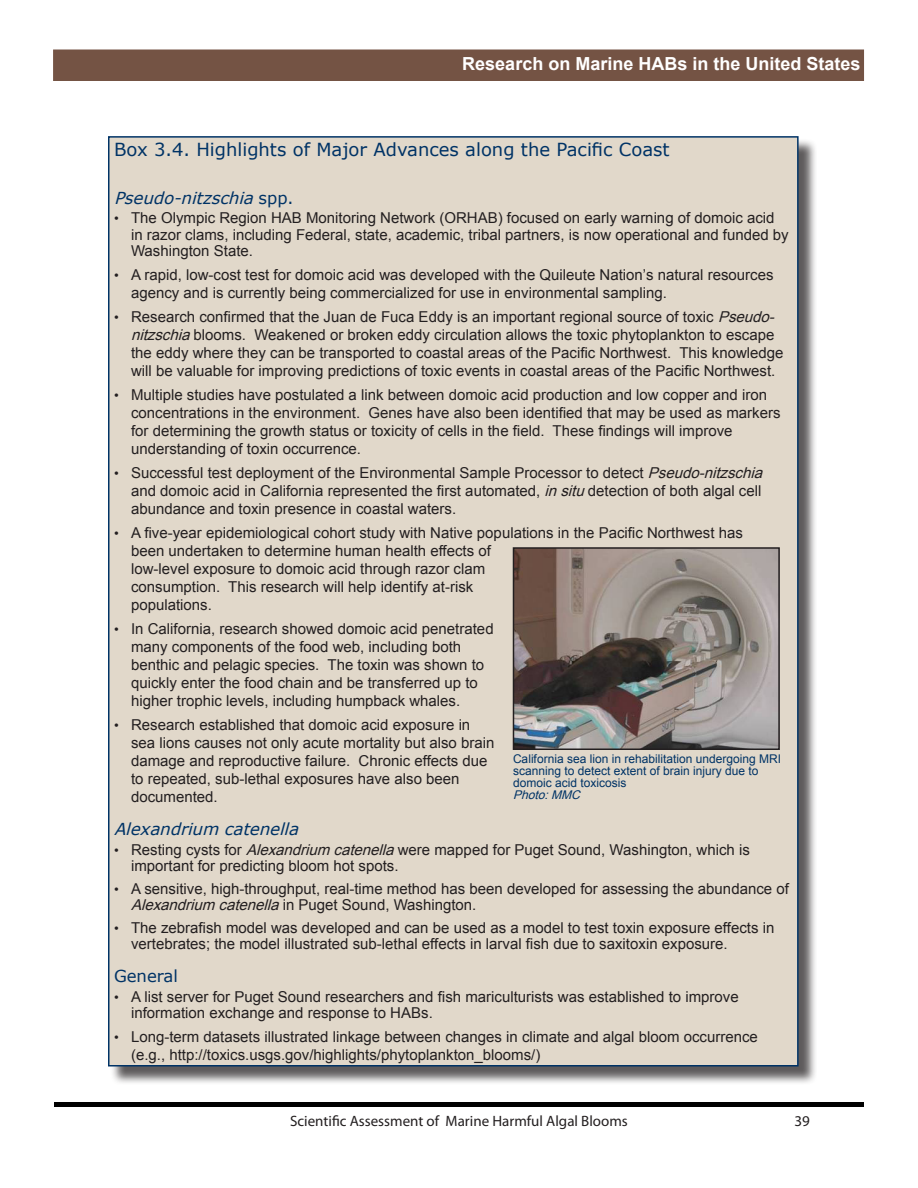
<style>
.page{position:relative;width:918px;height:1188px;background:#fff}
.page>*{position:absolute;margin:0;border:0;box-sizing:border-box;transform-origin:0 0}
.box_heading{font:18px "MS Reference Sans Serif";color:#036}
.t1{font:700 18px "Arial";color:#fff}
.table_figure_title{font:italic 16.5px "MS Reference Sans Serif";color:#036}
.table_figure_title-2{font:16.5px "MS Reference Sans Serif";color:#036}
.box_Bullet_Item{font:15px/18px "Arial";color:#231f20}
.t2{font:15px "Myriad Pro";color:#231f20}
.photo_caption{font:12px/12px "Arial";color:#036}
.s1{font-style:normal}
.s2{font-size:13.5px}
.s3{font-style:italic}
</style>
<div class="page">
<div style="left:54px;top:1102px;width:810px;height:5px;background:#000"></div>
<div style="left:53px;top:50px;width:811px;height:31px;background:#745344"></div>
<div style="left:110px;top:138px;width:737px;height:955px;background:#292526;opacity:.75"></div>
<div style="left:109px;top:137px;width:689px;height:929px;background:#e1d8ca"></div>
<img style="left:516px;top:550px;width:261px;height:197px">
<div style="left:513px;top:547px;width:267px;height:203px;border:2px solid #231f20"></div>
<p class="t1" style="left:462px;top:52px;width:400px">Research on Marine HABs in the United States</p>
<p class="box_heading" style="left:114px;top:138px;width:557px">Box 3.4. Highlights of Major Advances along the Pacific Coast</p>
<p class="table_figure_title" style="left:114px;top:187px;width:181px">Pseudo-nitzschia<span class="s1">s p p .</span></p>
<p class="box_Bullet_Item" style="left:131px;top:210px;width:659px;line-height:16.5px;text-indent:-17px"><span class="s2">•</span> The Olympic Region HAB Monitoring Network (ORHAB) focused on early warning of domoic acid in razor clams, including Federal, state, academic, tribal partners, is now operational and funded by<br>Washington State.</p>
<p class="box_Bullet_Item" style="left:131px;top:266px;width:644px;text-indent:-17px"><span class="s2">•</span> A rapid, low-cost test for domoic acid was developed with the Quileute Nation’s natural resources agency and is currently being commercialized for use in environmental sampling.</p>
<p class="box_Bullet_Item" style="left:131px;top:308px;width:654px;text-indent:-17px"><span class="s2">•</span> Research confirmed that the Juan de Fuca Eddy is an important regional source of toxic <span class="s3">Pseudo&shy;nitzschia</span>blooms. Weakened or broken eddy circulation allows the toxic phytoplankton to escape the eddy where they can be transported to coastal areas of the Pacific Northwest. This knowledge will be valuable for improving predictions of toxic events in coastal areas of the Pacific Northwest.</p>
<p class="box_Bullet_Item" style="left:131px;top:386px;width:651px;text-indent:-17px"><span class="s2">•</span> Multiple studies have postulated a link between domoic acid production and low copper and iron concentrations in the environment. Genes have also been identified that may be used as markers for determining the growth status or toxicity of cells in the field. These findings will improve understanding of toxin occurrence.</p>
<p class="box_Bullet_Item" style="left:131px;top:464px;width:638px;text-indent:-17px"><span class="s2">•</span> Successful test deployment of the Environmental Sample Processor to detect <span class="s3">Pseudo-nitzschia </span>and domoic acid in California represented the first automated, <span class="s3">insitu</span>detection of both algal cell abundance and toxin presence in coastal waters.</p>
<p class="box_Bullet_Item" style="left:131px;top:524px;width:613px;text-indent:-17px"><span class="s2">•</span> A five-year epidemiological cohort study with Native populations in the Pacific Northwest has been undertaken to determine human health effects of<br>low-level exposure to domoic acid through razor clam<br>consumption. This research will help identify at-risk<br>populations.</p>
<p class="box_Bullet_Item" style="left:131px;top:620px;width:364px;text-indent:-17px"><span class="s2">•</span> In California, research showed domoic acid penetrated many components of the food web, including both benthic and pelagic species. The toxin was shown to quickly enter the food chain and be transferred up to higher trophic levels, including humpback whales.</p>
<p class="box_Bullet_Item" style="left:131px;top:716px;width:365px;text-indent:-17px"><span class="s2">•</span> Research established that domoic acid exposure in sea lions causes not only acute mortality but also brain damage and reproductive failure. Chronic effects due to repeated, sub-lethal exposures have also been documented.</p>
<p class="table_figure_title" style="left:114px;top:819px;width:191px">Alexandrium catenella</p>
<p class="box_Bullet_Item" style="left:131px;top:842px;width:620px;line-height:16.5px;text-indent:-17px"><span class="s2">•</span> Resting cysts for <span class="s3">Alexandriumcatenella</span>were mapped for Puget Sound, Washington, which is important for predicting bloom hot spots.</p>
<p class="box_Bullet_Item" style="left:131px;top:881px;width:659px;line-height:16.5px;text-indent:-17px"><span class="s2">•</span> A sensitive, high-throughput, real-time method has been developed for assessing the abundance of<br><span class="s3">Alexandriumcatenella</span>in Puget Sound, Washington.</p>
<p class="box_Bullet_Item" style="left:131px;top:920px;width:645px;line-height:16.5px;text-indent:-17px"><span class="s2">•</span> The zebrafish model was developed and can be used as a model to test toxin exposure effects in vertebrates; the model illustrated sub-lethal effects in larval fish due to saxitoxin exposure.</p>
<p class="table_figure_title-2" style="left:114px;top:966px;width:66px">General</p>
<p class="box_Bullet_Item" style="left:131px;top:989px;width:609px;line-height:16.5px;text-indent:-17px"><span class="s2">•</span> A list server for Puget Sound researchers and fish mariculturists was established to improve information exchange and response to HABs.</p>
<p class="box_Bullet_Item" style="left:131px;top:1028px;width:628px;text-indent:-17px"><span class="s2">•</span> Long-term datasets illustrated linkage between changes in climate and algal bloom occurrence (e.g., http://toxics.usgs.gov/highlights/phytoplankton_blooms/)</p>
<p class="photo_caption" style="left:513px;top:753px;width:270px">California sea lion in rehabilitation undergoing MRI scanning to detect extent of brain injury due to domoic acid toxicosis<br><span class="s3">Photo:MMC</span></p>
<p class="t2" style="left:290px;top:1112px;width:339px">Scientific Assessment of Marine Harmful Algal Blooms</p>
<p class="t2" style="left:795px;top:1112px;width:17px">39</p>
</div>
